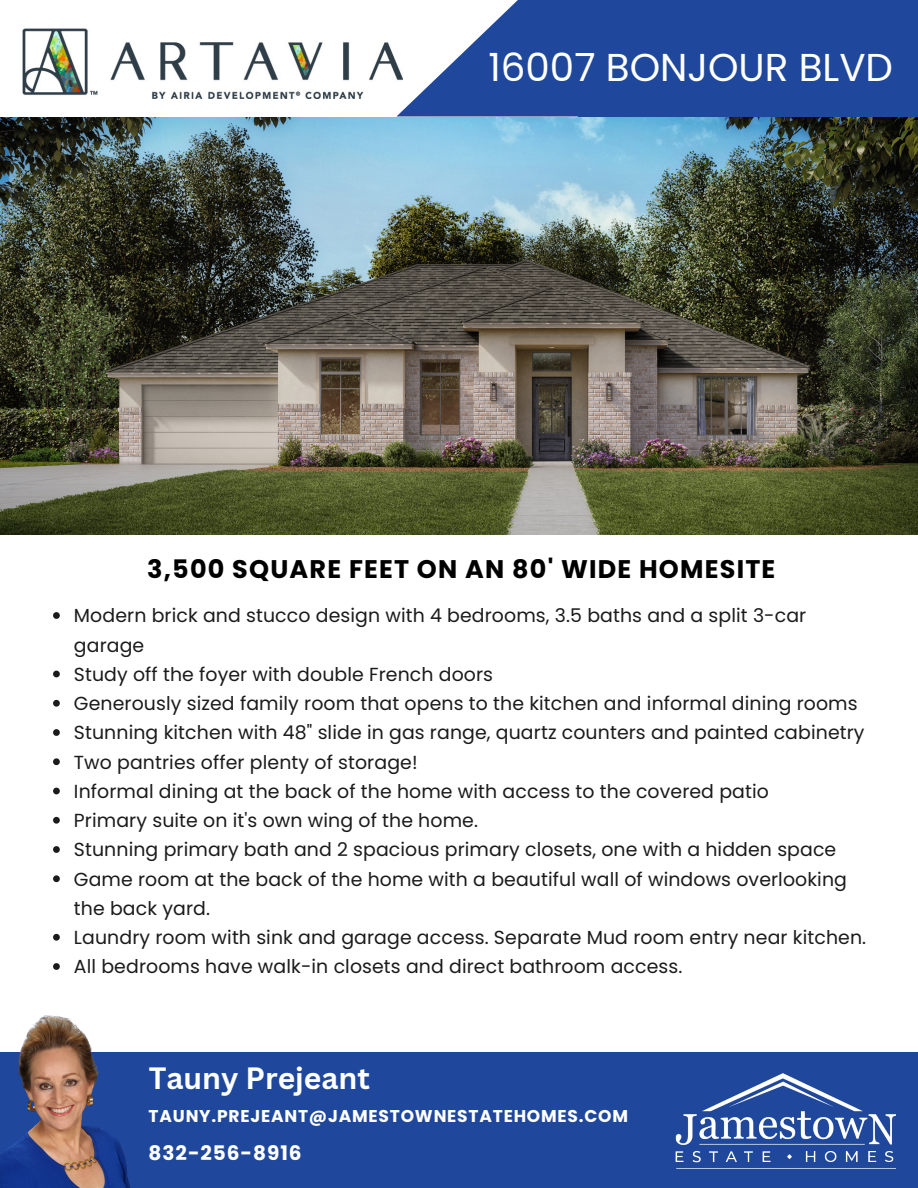
<style>
.page{position:relative;width:918px;height:1188px;background:#fff}
.page>*{position:absolute;margin:0;border:0;box-sizing:border-box;transform-origin:0 0}
.t1{font:38.85px "Poppins";color:#fff}
.t2{font:700 30px "Canva Sans";color:#fff}
.t3{font:700 25.5px "Poppins";letter-spacing:.045em;color:#000}
.t4{font:700 20.1px "Poppins";letter-spacing:.045em;color:#fff}
.t5{font:18.9px/29.2px "Poppins";letter-spacing:.005em;color:#1b1b1b}
.t6{font:700 17.1px "Poppins";letter-spacing:.045em;color:#fff}
</style>
<div class="page">
<img style="left:0;top:117px;width:918px;height:417px">
<svg style="left:396px;top:0;width:183px;height:117px"></svg>
<div style="left:579px;top:0;width:339px;height:117px;background:#1f489c"></div>
<div style="left:0;top:1053px;width:918px;height:135px;background:#1f489c"></div>
<img style="left:675px;top:1073px;width:221px;height:96px">
<img style="left:0;top:1015px;width:139px;height:173px">
<img style="left:22px;top:29px;width:380px;height:69px">
<svg style="left:53px;top:612px;width:7px;height:7px"></svg>
<svg style="left:53px;top:671px;width:7px;height:6px"></svg>
<svg style="left:53px;top:700px;width:7px;height:7px"></svg>
<svg style="left:53px;top:729px;width:7px;height:7px"></svg>
<svg style="left:53px;top:758px;width:7px;height:7px"></svg>
<svg style="left:53px;top:788px;width:7px;height:6px"></svg>
<svg style="left:53px;top:817px;width:7px;height:7px"></svg>
<svg style="left:53px;top:846px;width:7px;height:7px"></svg>
<svg style="left:53px;top:875px;width:7px;height:7px"></svg>
<svg style="left:53px;top:934px;width:7px;height:7px"></svg>
<svg style="left:53px;top:963px;width:7px;height:7px"></svg>
<p class="t1" style="left:488px;top:40px;width:406px">16007 BONJOUR BLVD</p>
<p class="t3" style="left:147px;top:551px;width:630px">3,500 SQUARE FEET ON AN 80' WIDE HOMESITE</p>
<p class="t5" style="left:74px;top:601px;width:734px">Modern brick and stucco design with 4 bedrooms, 3.5 baths and a split 3-car garage</p>
<p class="t5" style="left:74px;top:660px;width:421px">Study off the foyer with double French doors</p>
<p class="t5" style="left:74px;top:689px;width:785px">Generously sized family room that opens to the kitchen and informal dining rooms</p>
<p class="t5" style="left:74px;top:718px;width:792px">Stunning kitchen with 48" slide in gas range, quartz counters and painted cabinetry</p>
<p class="t5" style="left:74px;top:747px;width:345px">Two pantries offer plenty of storage!</p>
<p class="t5" style="left:74px;top:777px;width:697px">Informal dining at the back of the home with access to the covered patio</p>
<p class="t5" style="left:74px;top:806px;width:406px">Primary suite on it's own wing of the home.</p>
<p class="t5" style="left:74px;top:835px;width:764px">Stunning primary bath and 2 spacious primary closets, one with a hidden space</p>
<p class="t5" style="left:74px;top:864px;width:775px">Game room at the back of the home with a beautiful wall of windows overlooking the back yard.</p>
<p class="t5" style="left:74px;top:923px;width:794px">Laundry room with sink and garage access. Separate Mud room entry near kitchen.</p>
<p class="t5" style="left:74px;top:952px;width:610px">All bedrooms have walk-in closets and direct bathroom access.</p>
<p class="t2" style="left:149px;top:1057px;width:223px">Tauny Prejeant</p>
<p class="t6" style="left:149px;top:1104px;width:481px">TAUNY.PREJEANT@JAMESTOWNESTATEHOMES.COM</p>
<p class="t4" style="left:149px;top:1139px;width:155px">832-256-8916</p>
</div>
